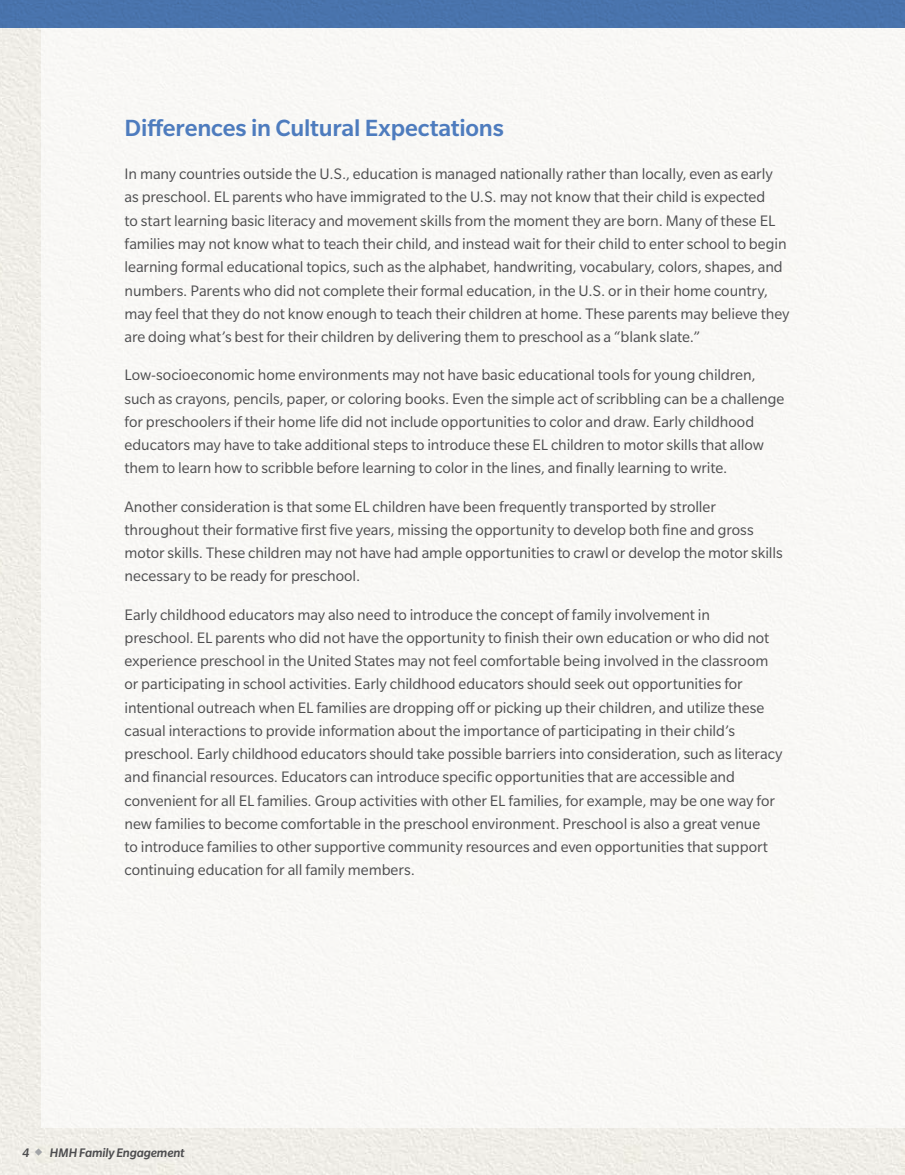
<style>
.page{position:relative;width:905px;height:1175px;background:#fff}
.page>*{position:absolute;margin:0;border:0;box-sizing:border-box;transform-origin:0 0}
.t1{font:500 25.5px "Slate Pro";letter-spacing:-.005em;color:#4e7cbe}
.t2{font:16.5px/23.2px "Slate Pro";letter-spacing:-.005em;color:#4d4d4f}
.t3{font:italic 500 13.5px "Slate Pro";letter-spacing:-.01em;color:#4d4d4f}
</style>
<div class="page">
<div style="left:0;top:28px;width:904px;height:1146px;background:#f0eee8"></div>
<div style="left:40px;top:28px;width:864px;height:1099px;background:#f9f8f5"></div>
<div style="left:0;top:0;width:904px;height:28px;background:#4973ac"></div>
<svg style="left:35px;top:1148px;width:7px;height:7px"></svg>
<h1 class="t1" style="left:124px;top:114px;width:381px">Differences in Cultural Expectations</h1>
<p class="t2" style="left:124px;top:162px;width:666px">In many countries outside the U.S., education is managed nationally rather than locally, even as early as preschool. EL parents who have immigrated to the U.S. may not know that their child is expected<br>to start learning basic literacy and movement skills from the moment they are born. Many of these EL families may not know what to teach their child, and instead wait for their child to enter school to begin learning formal educational topics, such as the alphabet, handwriting, vocabulary, colors, shapes, and numbers. Parents who did not complete their formal education, in the U.S. or in their home country, may feel that they do not know enough to teach their children at home. These parents may believe they are doing what’s best for their children by delivering them to preschool as a “blank slate.”</p>
<p class="t2" style="left:124px;top:363px;width:661px">Low-socioeconomic home environments may not have basic educational tools for young children, such as crayons, pencils, paper, or coloring books. Even the simple act of scribbling can be a challenge for preschoolers if their home life did not include opportunities to color and draw. Early childhood educators may have to take additional steps to introduce these EL children to motor skills that allow them to learn how to scribble before learning to color in the lines, and finally learning to write.</p>
<p class="t2" style="left:124px;top:494px;width:659px">Another consideration is that some EL children have been frequently transported by stroller throughout their formative first five years, missing the opportunity to develop both fine and gross motor skills. These children may not have had ample opportunities to crawl or develop the motor skills necessary to be ready for preschool.</p>
<p class="t2" style="left:124px;top:602px;width:659px">Early childhood educators may also need to introduce the concept of family involvement in preschool. EL parents who did not have the opportunity to finish their own education or who did not experience preschool in the United States may not feel comfortable being involved in the classroom or participating in school activities. Early childhood educators should seek out opportunities for intentional outreach when EL families are dropping off or picking up their children, and utilize these casual interactions to provide information about the importance of participating in their child’s preschool. Early childhood educators should take possible barriers into consideration, such as literacy and financial resources. Educators can introduce specific opportunities that are accessible and convenient for all EL families. Group activities with other EL families, for example, may be one way for new families to become comfortable in the preschool environment. Preschool is also a great venue<br>to introduce families to other supportive community resources and even opportunities that support continuing education for all family members.</p>
<p class="t3" style="left:22px;top:1145px;width:8px">4</p>
<p class="t3" style="left:50px;top:1145px;width:136px">HMH Family Engagement</p>
</div>
